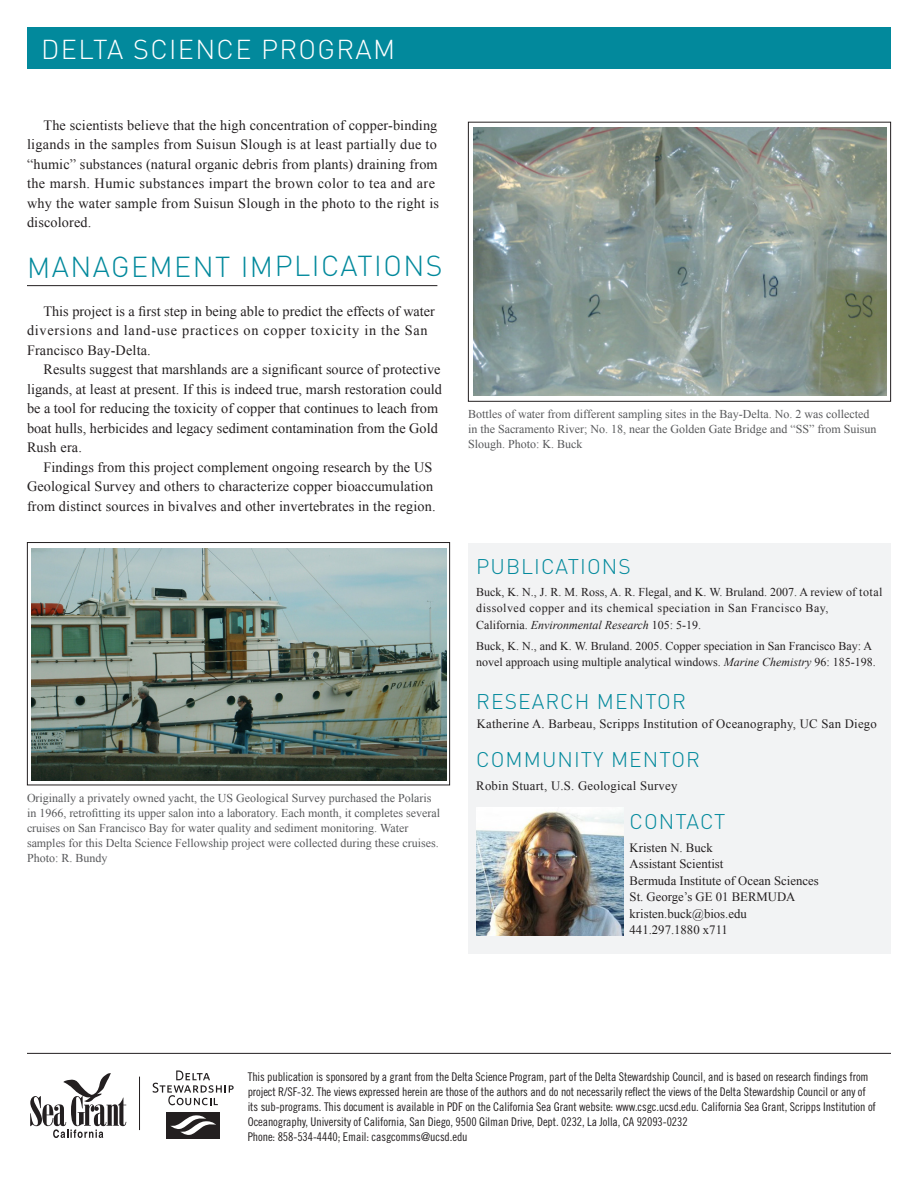
<style>
.page{position:relative;width:918px;height:1188px;background:#fff}
.page>*{position:absolute;margin:0;border:0;box-sizing:border-box;transform-origin:0 0}
.t1{font:300 28.5px "DIN";letter-spacing:.045em;color:#02899c}
.t2{font:300 27px "DIN";letter-spacing:.05em;color:#fff}
.t3{font:300 21px "DIN";letter-spacing:.05em;color:#02899c}
.t4{font:14.25px/19.5px "Times New Roman";letter-spacing:.01em;color:#231f20}
.t5{font:12.75px "Times New Roman";color:#231f20}
.t6{font:12.75px "Times New Roman";letter-spacing:.02em;color:#231f20}
.t7{font:12px/15px "Trade Gothic Cond Eighteen";letter-spacing:-.01em;color:#231f20}
.t8{font:12px/15px "Times New Roman";color:#57585a}
.t9{font:12px/16.5px "Times New Roman";letter-spacing:.04em;color:#231f20}
.t10{font:12px/16.5px "Times New Roman";color:#231f20}
.s1{font-style:inherit}
.s2{font-style:italic}
</style>
<div class="page">
<div style="left:27px;top:27px;width:864px;height:42px;background:#02899c"></div>
<hr style="left:27px;top:1053px;width:864px;height:1px;background:#231f20">
<hr style="left:139px;top:1077px;width:1px;height:53px;background:#231f20">
<div style="left:193px;top:1112px;width:27px;height:27px;background:#231f20"></div>
<div style="left:166px;top:1112px;width:27px;height:27px;background:#231f20"></div>
<svg style="left:170px;top:1115px;width:46px;height:20px"></svg>
<svg style="left:153px;top:1070px;width:81px;height:35px"></svg>
<svg style="left:30px;top:1073px;width:96px;height:65px"></svg>
<hr style="left:27px;top:285px;width:410px;height:1px;background:#231f20">
<img style="left:473px;top:127px;width:413px;height:269px">
<div style="left:468px;top:122px;width:423px;height:280px;border:1px solid #231f20"></div>
<div style="left:468px;top:543px;width:423px;height:410px;background:#f2f3f4"></div>
<img style="left:476px;top:807px;width:147px;height:129px">
<img style="left:32px;top:549px;width:414px;height:232px">
<div style="left:27px;top:542px;width:423px;height:243px;border:1px solid #231f20"></div>
<p class="t2" style="left:41px;top:33px;width:355px">DELTA SCIENCE PROGRAM</p>
<p class="t4" style="left:27px;top:115px;width:414px;text-indent:17px">The scientists believe that the high concentration of copper-binding ligands in the samples from Suisun Slough is at least partially due to “humic” substances (natural organic debris from plants) draining from the marsh. Humic substances impart the brown color to tea and are why the water sample from Suisun Slou<span class="s1">gh in the photo to the right is </span>discolored.</p>
<p class="t1" style="left:27px;top:249px;width:417px">MANAGEMENT IMPLICATIONS</p>
<p class="t4" style="left:27px;top:301px;width:410px;text-indent:17px">This project is a first step in being able to predict the effects of water diversions and land-use practices on copper toxicity in the San<br>Francisco Bay-Delta.</p>
<p class="t4" style="left:27px;top:359px;width:417px;text-indent:17px">Results suggest that marshlands are a significant source of protective ligands, at least at present. If this is indeed true, marsh restoration could be a tool for reducing the toxicity of copper that continues to leach from boat hulls, herbicides and legacy sediment contamination from the Gold Rush era.</p>
<p class="t4" style="left:27px;top:457px;width:410px;text-indent:17px">Findings from this project complement ongoing research by the US<br>Geological Survey and others to characterize copper bioaccumulation from distinct sources in bivalves and other invertebrates in the region.</p>
<p class="t8" style="left:27px;top:790px;width:415px">Originally a privately owned yacht, the US Geological Survey purchased the Polaris in 1966, retrofitting its upper salon into a laboratory. Each month, it completes several cruises on San Francisco Bay for water quality and sediment monitoring. Water samples for this Delta Science Fellowship project were collected during these cruises.</p>
<p class="t8" style="left:27px;top:850px;width:82px">Photo: R. Bundy</p>
<p class="t8" style="left:468px;top:407px;width:410px">Bottles of water from different sampling sites in the Bay-Delta. No. 2 was collected in the Sacramento River; No. 18, near the Golden Gate Bridge and “SS” from Suisun<br>Slough. Photo: K. Buck</p>
<p class="t3" style="left:476px;top:553px;width:156px">PUBLICATIONS</p>
<p class="t9" style="left:476px;top:583px;width:408px">Buck, K. N., J. R. M. Ross, A. R. Flegal, and K. W. Bruland. 2007. A review of total dissolved copper and its chemical speciation in San Francisco Bay,<br>California. <span class="s2">Environmental Research</span> 105: 5-19.</p>
<p class="t10" style="left:476px;top:637px;width:401px">Buck, K. N., and K. W. Bruland. 2005. Copper speciation in San Francisco Bay: A novel approach using multiple analytical windows. <span class="s2">Marine Chemistry</span> 96: 185-198.</p>
<p class="t3" style="left:476px;top:688px;width:211px">RESEARCH MENTOR</p>
<p class="t6" style="left:477px;top:716px;width:402px">Katherine A. Barbeau, Scripps Institution of Oceanography, UC San Diego</p>
<p class="t3" style="left:476px;top:747px;width:225px">COMMUNITY MENTOR</p>
<p class="t6" style="left:476px;top:777px;width:203px">Robin Stuart, U.S. Geological Survey</p>
<p class="t3" style="left:630px;top:808px;width:97px">CONTACT</p>
<p class="t5" style="left:630px;top:839px;width:85px">Kristen N. Buck</p>
<p class="t5" style="left:630px;top:856px;width:95px">Assistant Scientist</p>
<p class="t5" style="left:630px;top:872px;width:191px">Bermuda Institute of Ocean Sciences</p>
<p class="t5" style="left:630px;top:889px;width:167px">St. George’s GE 01 BERMUDA</p>
<p class="t5" style="left:630px;top:905px;width:119px">kristen.buck@bios.edu</p>
<p class="t5" style="left:630px;top:922px;width:100px">441.297.1880 x711</p>
<p class="t7" style="left:248px;top:1069px;width:630px">This publication is sponsored by a grant from the Delta Science Program, part of the Delta Stewardship Council, and is based on research findings from project R/SF-32. The views expressed herein are those of the authors and do not necessarily reflect the views of the Delta Stewardship Council or any of its sub-programs. This document is available in PDF on the California Sea Grant website: www.csgc.ucsd.edu. California Sea Grant, Scripps Institution of Oceanography, University of California, San Diego, 9500 Gilman Drive, Dept. 0232, La Jolla, CA 92093-0232<br>Phone: 858-534-4440; Email: casgcomms@ucsd.edu</p>
</div>
